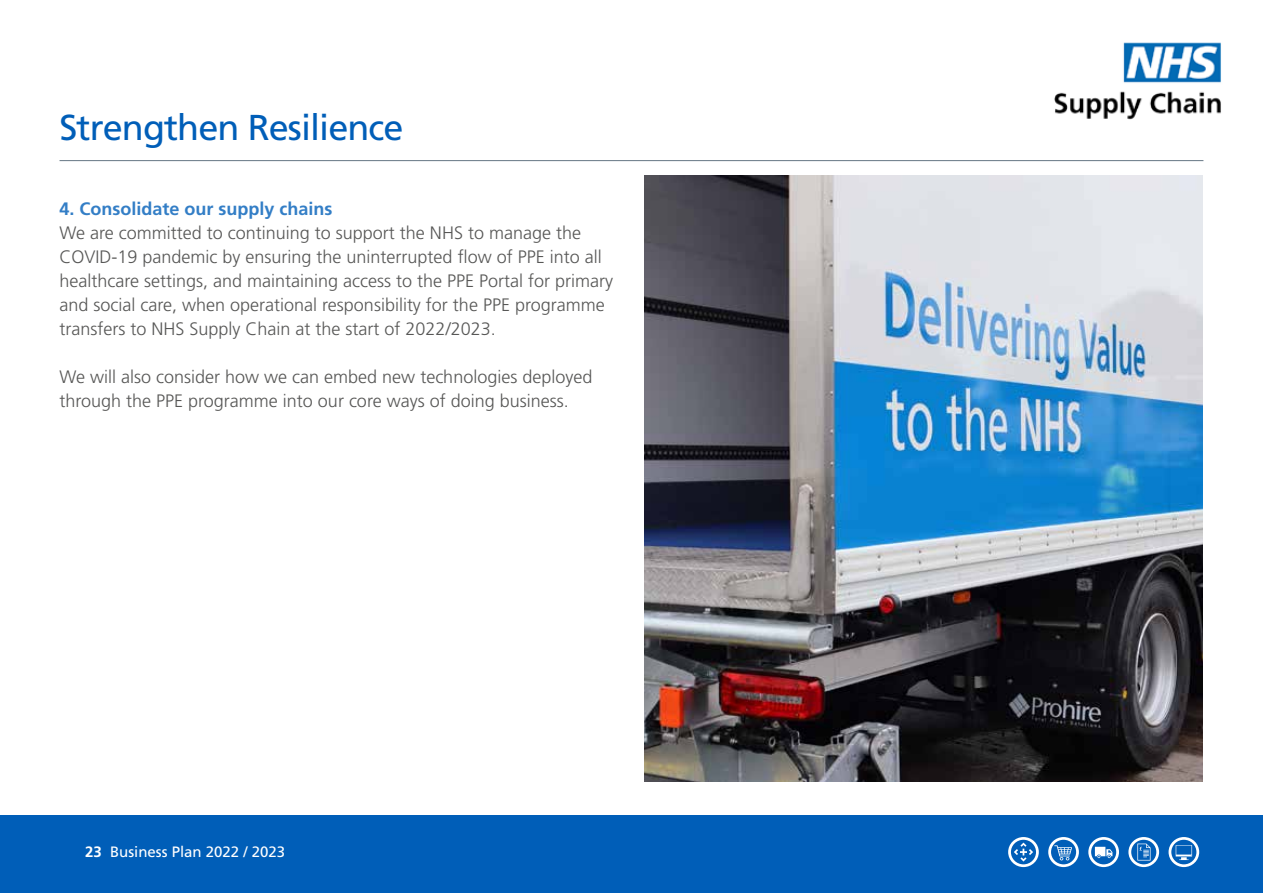
<style>
.page{position:relative;width:1263px;height:893px;background:#fff}
.page>*{position:absolute;margin:0;border:0;box-sizing:border-box;transform-origin:0 0}
.t1{font:36px "Frutiger";letter-spacing:-.025em;color:#005eb8}
.t2{font:300 18px/24px "Frutiger";color:#575756}
.t3{font:700 18px "Frutiger";color:#337ec6}
.t4{font:15px "Frutiger";color:#fff}
.s1{font-weight:700}
</style>
<div class="page">
<img style="left:1054px;top:42px;width:167px;height:119px">
<hr style="left:60px;top:160px;width:1143px;height:1px;background:#768692">
<div style="left:0;top:815px;width:1263px;height:78px;background:#005eb8"></div>
<svg style="left:1088px;top:837px;width:31px;height:30px"></svg>
<svg style="left:1008px;top:837px;width:31px;height:30px"></svg>
<svg style="left:1048px;top:837px;width:31px;height:30px"></svg>
<svg style="left:1128px;top:837px;width:31px;height:30px"></svg>
<svg style="left:1168px;top:837px;width:31px;height:30px"></svg>
<img style="left:644px;top:175px;width:559px;height:607px">
<h1 class="t1" style="left:60px;top:107px;width:346px">Strengthen Resilience</h1>
<p class="t3" style="left:60px;top:198px;width:275px">4. Consolidate our supply chains</p>
<p class="t2" style="left:60px;top:221px;width:555px">We are committed to continuing to support the NHS to manage the COVID-19 pandemic by ensuring the uninterrupted flow of PPE into all healthcare settings, and maintaining access to the PPE Portal for primary and social care, when operational responsibility for the PPE programme transfers to NHS Supply Chain at the start of 2022/2023.</p>
<p class="t2" style="left:60px;top:365px;width:534px">We will also consider how we can embed new technologies deployed through the PPE programme into our core ways of doing business.</p>
<p class="t4" style="left:85px;top:843px;width:202px"><span class="s1">23</span> Business Plan 2022 / 2023</p>
</div>
